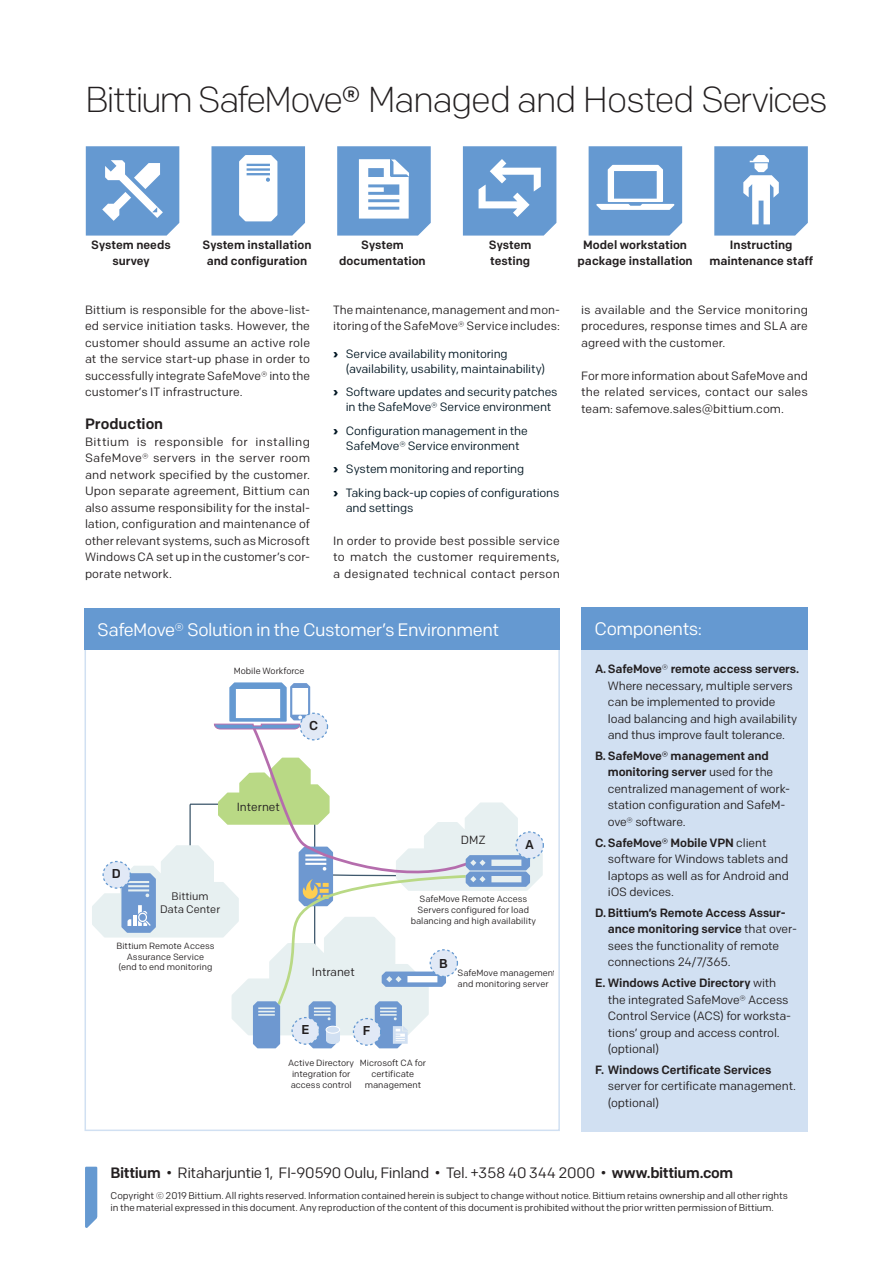
<style>
.page{position:relative;width:893px;height:1263px;background:#fff}
.page>*{position:absolute;margin:0;border:0;box-sizing:border-box;transform-origin:0 0}
.t1{font:300 36px "Colfax";letter-spacing:-.05em;color:#231f20}
.t2{font:18px "Colfax";letter-spacing:-.025em;color:#fff}
.t3{font:15px "Colfax";letter-spacing:-.025em;color:#231f20}
.t4{font:500 15px "Colfax";letter-spacing:-.005em;color:#231f20}
.t5{font:500 12.9px "Colfax";color:#231f20}
.t6{font:12px/16.5px "Colfax";letter-spacing:-.01em;color:#231f20}
.t7{font:12px/15px "Colfax";letter-spacing:-.01em;color:#011622}
.t8{font:500 12px/16.5px "Colfax";color:#231f20;text-align:center}
.t9{font:11.85px "Colfax";color:#231f20}
.t10{font:10.95px/13px "Colfax";letter-spacing:-.005em;color:#231f20;text-align:center}
.t11{font:9.75px/12px "Colfax";letter-spacing:-.01em;color:#231f20}
.t12{font:9px/10.8px "Colfax";color:#231f20;text-align:center}
.s1{font-weight:500}
.s2{font-weight:700}
</style>
<div class="page">
<div style="left:582px;top:647px;width:226px;height:485px;background:#d1e0f2"></div>
<div style="left:582px;top:607px;width:226px;height:43px;background:#6599d1"></div>
<div style="left:85px;top:608px;width:475px;height:42px;background:#6599d1"></div>
<svg style="left:92px;top:682px;width:451px;height:366px"></svg>
<div style="left:103px;top:861px;width:27px;height:27px;background:#e1e9f6;border-radius:50%"></div>
<div style="left:102px;top:861px;width:29px;height:28px;border:1px dashed #6599d1;border-radius:50%"></div>
<div style="left:516px;top:832px;width:27px;height:26px;background:#e1e9f6;border-radius:50%"></div>
<div style="left:515px;top:831px;width:29px;height:28px;border:1px dashed #6599d1;border-radius:50%"></div>
<div style="left:300px;top:713px;width:27px;height:27px;background:#e1e9f6;border-radius:50%"></div>
<div style="left:300px;top:713px;width:28px;height:27px;border:1px dashed #6599d1;border-radius:50%"></div>
<svg style="left:85px;top:1167px;width:12px;height:61px"></svg>
<svg style="left:86px;top:146px;width:93px;height:90px"></svg>
<svg style="left:211px;top:146px;width:94px;height:90px"></svg>
<svg style="left:337px;top:146px;width:94px;height:90px"></svg>
<svg style="left:463px;top:146px;width:93px;height:90px;background:#7ca8d7"></svg>
<svg style="left:589px;top:146px;width:93px;height:90px"></svg>
<svg style="left:714px;top:146px;width:94px;height:90px;background:#7ea9d8"></svg>
<h1 class="t1" style="left:85px;top:77px;width:744px">Bittium SafeMove<span class="s1">®</span> Managed and Hosted Services</h1>
<p class="t8" style="left:91px;top:236px;width:81px">System needs survey</p>
<p class="t8" style="left:203px;top:236px;width:110px">System installation and configuration</p>
<p class="t8" style="left:339px;top:236px;width:88px">System documentation</p>
<p class="t8" style="left:489px;top:236px;width:44px;text-align:left">System testing</p>
<p class="t8" style="left:578px;top:236px;width:117px">Model workstation package installation</p>
<p class="t8" style="left:709px;top:236px;width:105px">Instructing maintenance staff</p>
<p class="t6" style="left:85px;top:301px;width:227px;text-align:justify">Bittium is responsible for the above-list&shy;ed service initiation tasks. However, the customer should assume an active role at the service start-up phase in order to successfully integrate SafeMove® into the customer’s IT infrastructure.</p>
<p class="t4" style="left:85px;top:415px;width:80px">Production</p>
<p class="t6" style="left:85px;top:433px;width:227px;text-align:justify">Bittium is responsible for installing SafeMove® servers in the server room and network specified by the customer.<br>Upon separate agreement, Bittium can also assume responsibility for the instal&shy;lation, configuration and maintenance of other relevant systems, such as Microsoft Windows CA set up in the customer’s cor&shy;porate network.</p>
<p class="t6" style="left:333px;top:301px;width:228px">The maintenance, management and mon&shy;itoring of the SafeMove® Service includes:</p>
<p class="t7" style="left:346px;top:346px;width:201px;text-indent:-13px"><span class="s2">›</span> Service availability monitoring (availability, usability, maintainability)</p>
<p class="t7" style="left:333px;top:384px;width:226px;text-align:center"><span class="s2">›</span> Software updates and security patches in the SafeMove® Service environment</p>
<p class="t7" style="left:333px;top:423px;width:196px;text-align:center"><span class="s2">›</span> Configuration management in the<br>SafeMove® Service environment</p>
<p class="t7" style="left:333px;top:457px;width:228px;line-height:23.5px"><span class="s2">›</span> System monitoring and reporting<br><span class="s2">›</span> Taking back-up copies of configurations</p>
<p class="t7" style="left:346px;top:500px;width:69px">and settings</p>
<p class="t6" style="left:333px;top:532px;width:228px;text-align:justify">In order to provide best possible service to match the customer requirements, a designated technical contact person</p>
<h2 class="t2" style="left:97px;top:618px;width:403px">SafeMove® Solution in the Customer’s Environment</h2>
<p class="t12" style="left:234px;top:666px;width:72px">Mobile Workforce</p>
<p class="t5" style="left:309px;top:717px;width:11px">C</p>
<p class="t5" style="left:112px;top:866px;width:11px">D</p>
<p class="t10" style="left:160px;top:889px;width:62px">Bittium<br>Data Center</p>
<p class="t12" style="left:116px;top:940px;width:100px">Bittium Remote Access<br>Assurance Service<br>(end to end monitoring</p>
<p class="t9" style="left:237px;top:799px;width:44px">Internet</p>
<p class="t9" style="left:461px;top:832px;width:26px">DMZ</p>
<p class="t5" style="left:525px;top:837px;width:10px">A</p>
<p class="t9" style="left:312px;top:965px;width:44px">Intranet</p>
<p class="t5" style="left:301px;top:1022px;width:9px">E</p>
<p class="t5" style="left:363px;top:1023px;width:9px">F</p>
<p class="t12" style="left:411px;top:893px;width:127px">SafeMove Remote Access<br>Servers configured for load balancing and high availability</p>
<p class="t5" style="left:439px;top:955px;width:10px">B</p>
<p class="t12" style="left:458px;top:968px;width:100px;text-align:left">SafeMove management and monitoring server</p>
<p class="t12" style="left:360px;top:1058px;width:68px">Microsoft CA for certificate management</p>
<p class="t12" style="left:288px;top:1058px;width:68px;text-align:left">Active Directory integration for access control</p>
<p class="t6" style="left:581px;top:301px;width:228px;text-align:justify">is available and the Service monitoring procedures, response times and SLA are agreed with the customer.</p>
<p class="t6" style="left:581px;top:367px;width:228px;text-align:justify">For more information about SafeMove and the related services, contact our sales team: safemove.sales@bittium.com.</p>
<h2 class="t2" style="left:595px;top:618px;width:109px">Components:</h2>
<p class="t6" style="left:608px;top:661px;width:193px;text-indent:-13px"><span class="s1">A.SafeMove</span>® <span class="s1">remote access servers.<br></span>Where necessary, multiple servers can be implemented to provide load balancing and high availability and thus improve fault tolerance.</p>
<p class="t6" style="left:608px;top:747px;width:184px;text-indent:-13px"><span class="s1">B. SafeMove® management and monitoring server</span> used for the centralized management of work&shy;station configuration and SafeM&shy;ove® software.</p>
<p class="t6" style="left:608px;top:834px;width:183px;text-indent:-13px"><span class="s1">C.SafeMove® Mobile VPN</span> client software for Windows tablets and laptops as well as for Android and iOS devices.</p>
<p class="t6" style="left:608px;top:904px;width:191px;text-indent:-13px"><span class="s1">D.Bittium’s Remote Access Assur&shy;ance monitoring service</span> that over&shy;sees the functionality of remote connections 24/7/365.</p>
<p class="t6" style="left:608px;top:975px;width:185px;text-indent:-13px"><span class="s1">E. Windows Active Directory</span> with the integrated SafeMove® Access<br>Control Service (ACS) for worksta&shy;tions’ group and access control. (optional)</p>
<p class="t8" style="left:595px;top:1061px;width:178px">F. Windows Certificate Services</p>
<p class="t6" style="left:608px;top:1078px;width:189px">server for certificate management. (optional)</p>
<p class="t3" style="left:111px;top:1163px;width:624px"><span class="s1">Bittium</span> • Ritaharjuntie 1, FI-90590 Oulu, Finland • Tel. +358 40 344 2000 • <span class="s1">www.bittium.com</span></p>
<p class="t11" style="left:111px;top:1189px;width:679px">Copyright © 2019 Bittium. All rights reserved. Information contained herein is subject to change without notice. Bittium retains ownership and all other rights in the material expressed in this document. Any reproduction of the content of this document is prohibited without the prior written permission of Bittium.</p>
</div>
